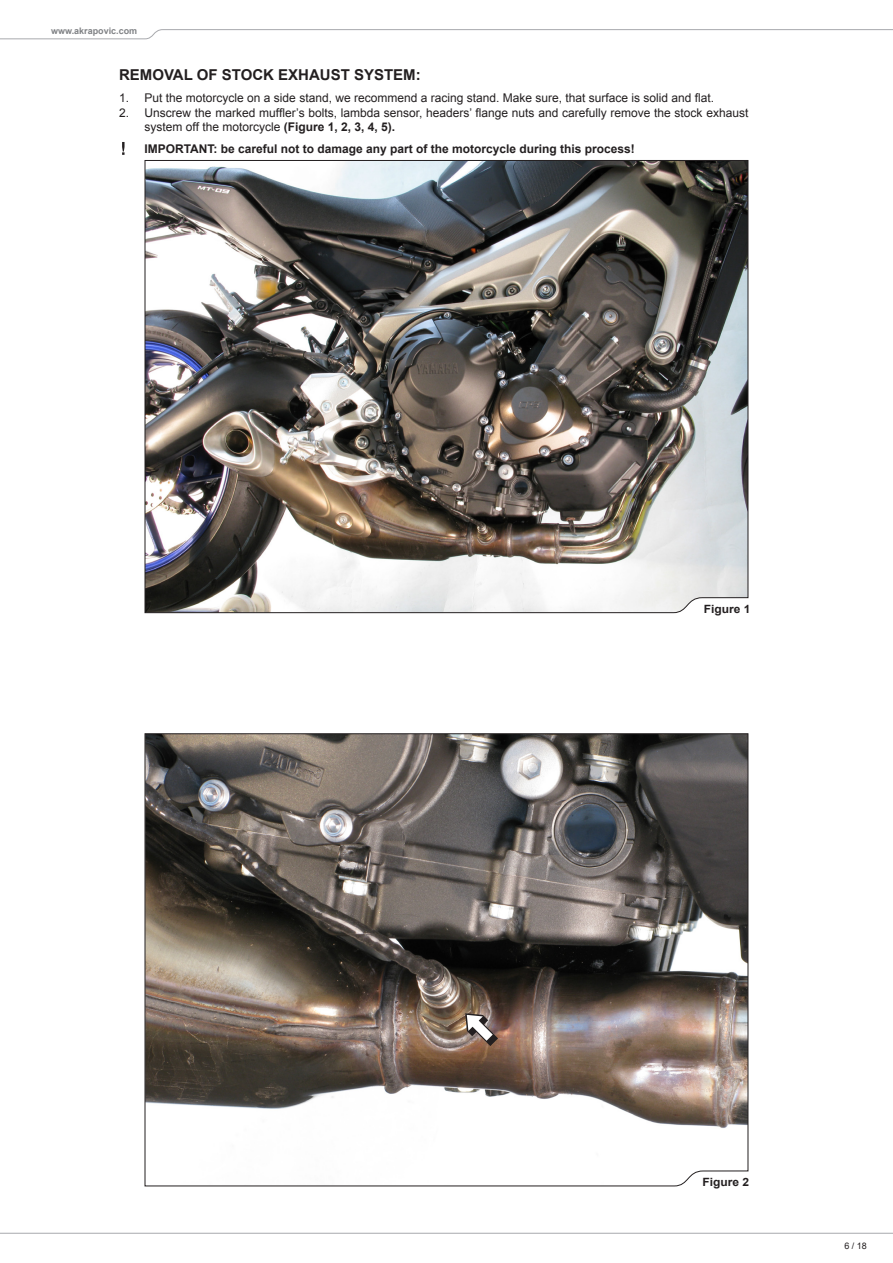
<style>
.page{position:relative;width:893px;height:1263px;background:#fff}
.page>*{position:absolute;margin:0;border:0;box-sizing:border-box;transform-origin:0 0}
.naslov_RD{font:700 15px "Arial";color:#231f20}
.body_txt_bold{font:12px/14.4px "Arial";color:#231f20}
.t1{font:700 12px "Arial";color:#231f20}
.body_txt_bold-2{font:700 11.4px "Arial";color:#231f20;scale:1.05 1}
.t2{font:700 9px "Arial";color:#808285}
.t3{font:9px "Arial";color:#231f20}
.s1{font-weight:700}
</style>
<div class="page">
<svg style="left:0;top:29px;width:893px;height:10px"></svg>
<svg style="left:0;top:1232px;width:893px;height:2px;background:#d2d3d5"></svg>
<svg style="left:122px;top:142px;width:3px;height:13px"></svg>
<img style="left:144px;top:160px;width:605px;height:453px">
<img style="left:144px;top:733px;width:605px;height:454px">
<svg style="left:465px;top:1013px;width:33px;height:33px"></svg>
<p class="t2" style="left:51px;top:25px;width:88px">www.akrapovic.com</p>
<p class="naslov_RD" style="left:119px;top:64px;width:303px">REMOVAL OF STOCK EXHAUST SYSTEM:</p>
<p class="body_txt_bold" style="left:119px;top:91px;width:12px">1.</p>
<p class="body_txt_bold" style="left:119px;top:105px;width:12px">2.</p>
<p class="body_txt_bold" style="left:145px;top:91px;width:571px">Put the motorcycle on a side stand, we recommend a racing stand. Make sure, that surface is solid and flat.</p>
<p class="body_txt_bold" style="left:145px;top:105px;width:605px">Unscrew the marked muffler’s bolts, lambda sensor, headers’ flange nuts and carefully remove the stock exhaust system off the motorcycle <span class="s1">(Figure 1, 2, 3, 4, 5).</span></p>
<p class="t1" style="left:145px;top:140px;width:492px">IMPORTANT: be careful not to damage any part of the motorcycle during this process!</p>
<p class="body_txt_bold-2" style="left:704px;top:601px;width:46px">Figure 1</p>
<p class="body_txt_bold-2" style="left:702px;top:1175px;width:46px">Figure 2</p>
<p class="t3" style="left:844px;top:1240px;width:24px">6 / 18</p>
</div>
